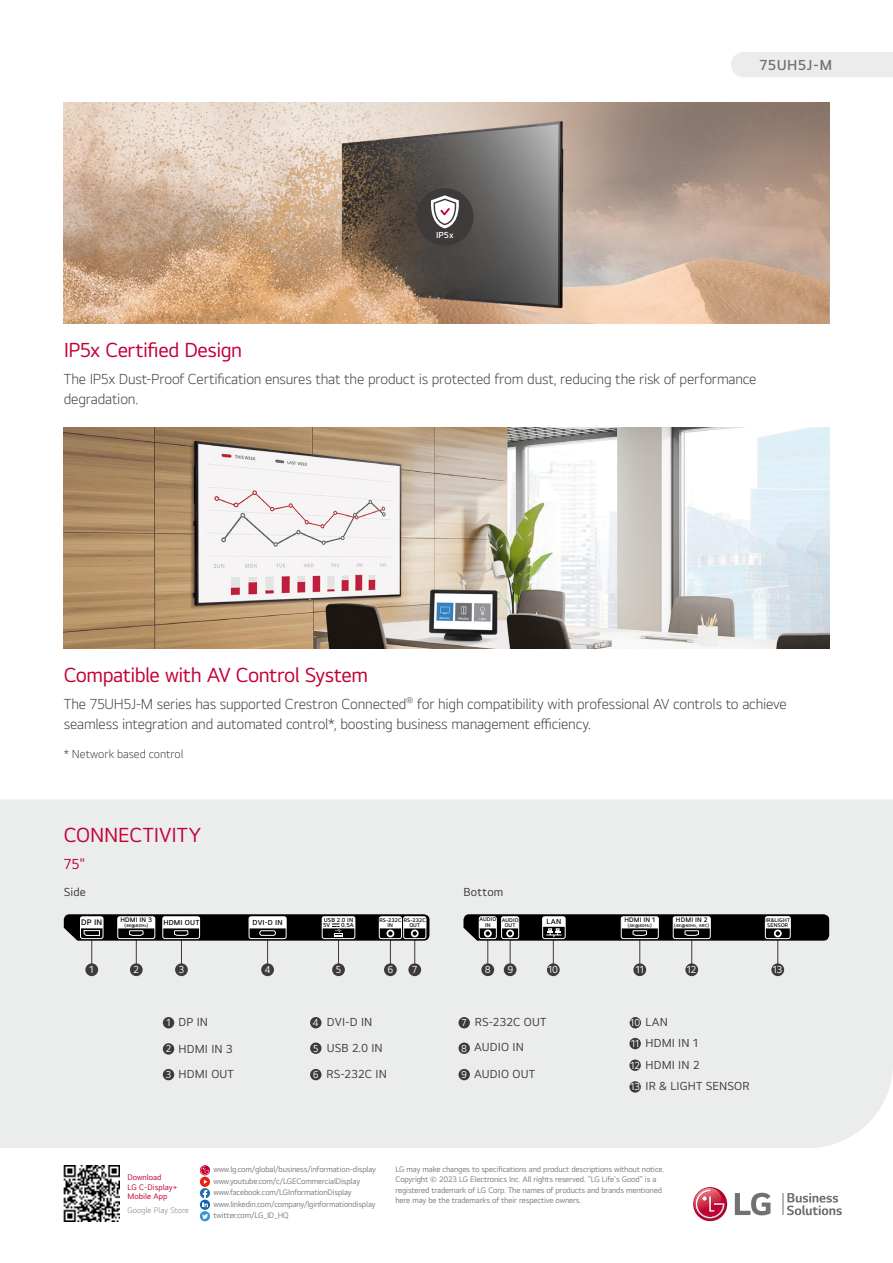
<style>
.page{position:relative;width:893px;height:1263px;background:#fff}
.page>*{position:absolute;margin:0;border:0;box-sizing:border-box;transform-origin:0 0}
.t1{font:21px "LGEI Text TTF";letter-spacing:-.025em;color:#c30037}
.t2{font:21px "LGEI Text TTF";letter-spacing:-.005em;color:#c30037}
.t3{font:300 15px/19.5px "LGEI Text TTF";letter-spacing:-.015em;color:#3e3a39}
.t4{font:600 15px "LGEI Text TTF";letter-spacing:.02em;color:#727171}
.t5{font:15px "LGEI Text TTF";color:#c30037}
.t6{font:12px/25.5px "LGEI Text TTF";letter-spacing:.01em;color:#3e3a39}
.t7{font:300 12px "LGEI Text TTF";letter-spacing:-.005em;color:#3e3a39}
.t8{font:10.5px/21.8px "LGEI Text TTF";letter-spacing:-.02em;color:#fff;scale:.95 1}
.t9{font:600 9px "LGEI Text TTF";color:#fff}
.t10{font:300 8.7px "LGEI Text TTF";color:#3e3a39}
.t11{font:8.25px/11.6px "LGEI Text TTF";letter-spacing:-.02em;color:#7d7d7d}
.t12{font:8.25px/9.8px "LGEI Text TTF";color:#c30037}
.t13{font:300 8.25px "LGEI Text TTF";color:#7d7d7d}
.t14{font:600 8.25px "LGEI Text TTF";color:#000}
.t15{font:600 7.5px "LGEI Text TTF";letter-spacing:.025em;color:#000}
.t16{font:600 6.75px "LGEI Text TTF";letter-spacing:.02em;color:#000}
.t17{font:600 6px/5.2px "LGEI Text TTF";letter-spacing:.02em;color:#000}
.t18{font:600 5.55px/5.2px "LGEI Text TTF";letter-spacing:.02em;color:#000}
.t19{font:600 4.5px "LGEI Text TTF";letter-spacing:.025em;color:#000}
.s1{font-size:3.15px}
.s2{font-size:10.5px;color:#fff}
</style>
<div class="page">
<div style="left:0;top:799px;width:893px;height:349px;background:#ebecec"></div>
<svg style="left:782px;top:1193px;width:60px;height:22px"></svg>
<svg style="left:735px;top:1193px;width:35px;height:22px"></svg>
<svg style="left:693px;top:1187px;width:34px;height:34px"></svg>
<svg style="left:694px;top:1188px;width:31px;height:31px"></svg>
<div style="left:200px;top:1177px;width:10px;height:10px;background:#e72410;border-radius:50%"></div>
<div style="left:200px;top:1211px;width:10px;height:10px;background:#3596d4;border-radius:50%"></div>
<svg style="left:202px;top:1214px;width:6px;height:5px"></svg>
<svg style="left:200px;top:1165px;width:10px;height:10px"></svg>
<svg style="left:201px;top:1166px;width:8px;height:8px"></svg>
<svg style="left:200px;top:1199px;width:10px;height:11px"></svg>
<svg style="left:200px;top:1180px;width:10px;height:27px"></svg>
<img style="left:64px;top:1165px;width:56px;height:56px">
<div style="left:310px;top:1017px;width:11px;height:11px;background:#3e3a39;border-radius:50%"></div>
<div style="left:310px;top:1042px;width:11px;height:12px;background:#3e3a39;border-radius:50%"></div>
<div style="left:310px;top:1069px;width:11px;height:11px;background:#3e3a39;border-radius:50%"></div>
<div style="left:163px;top:1069px;width:11px;height:11px;background:#3e3a39;border-radius:50%"></div>
<div style="left:163px;top:1043px;width:11px;height:11px;background:#3e3a39;border-radius:50%"></div>
<div style="left:163px;top:1017px;width:11px;height:11px;background:#3e3a39;border-radius:50%"></div>
<div style="left:458px;top:1017px;width:12px;height:11px;background:#3e3a39;border-radius:50%"></div>
<div style="left:458px;top:1042px;width:12px;height:12px;background:#3e3a39;border-radius:50%"></div>
<div style="left:458px;top:1069px;width:12px;height:11px;background:#3e3a39;border-radius:50%"></div>
<div style="left:630px;top:1017px;width:11px;height:11px;background:#3e3a39;border-radius:50%"></div>
<div style="left:629px;top:1038px;width:12px;height:11px;background:#3e3a39;border-radius:50%"></div>
<div style="left:629px;top:1059px;width:12px;height:12px;background:#3e3a39;border-radius:50%"></div>
<div style="left:629px;top:1081px;width:12px;height:12px;background:#3e3a39;border-radius:50%"></div>
<div style="left:731px;top:52px;width:162px;height:25px;background:#ebecec"></div>
<div style="left:481px;top:963px;width:13px;height:13px;background:#3e3a39;border-radius:50%"></div>
<div style="left:504px;top:963px;width:12px;height:13px;background:#3e3a39;border-radius:50%"></div>
<div style="left:547px;top:963px;width:13px;height:13px;background:#3e3a39;border-radius:50%"></div>
<div style="left:633px;top:963px;width:13px;height:13px;background:#3e3a39;border-radius:50%"></div>
<div style="left:685px;top:963px;width:13px;height:13px;background:#3e3a39;border-radius:50%"></div>
<div style="left:771px;top:963px;width:13px;height:13px;background:#3e3a39;border-radius:50%"></div>
<div style="left:85px;top:963px;width:13px;height:13px;background:#3e3a39;border-radius:50%"></div>
<div style="left:130px;top:963px;width:13px;height:13px;background:#3e3a39;border-radius:50%"></div>
<div style="left:175px;top:963px;width:13px;height:13px;background:#3e3a39;border-radius:50%"></div>
<div style="left:384px;top:963px;width:13px;height:13px;background:#3e3a39;border-radius:50%"></div>
<div style="left:332px;top:963px;width:13px;height:13px;background:#3e3a39;border-radius:50%"></div>
<div style="left:261px;top:963px;width:13px;height:13px;background:#3e3a39;border-radius:50%"></div>
<div style="left:408px;top:963px;width:13px;height:13px;background:#3e3a39;border-radius:50%"></div>
<img style="left:64px;top:102px;width:765px;height:221px">
<div style="left:416px;top:188px;width:57px;height:58px;background:#3e3a39;border-radius:50%"></div>
<svg style="left:431px;top:195px;width:28px;height:33px"></svg>
<img style="left:64px;top:427px;width:765px;height:221px">
<svg style="left:64px;top:914px;width:365px;height:52px;background:#9d9e9e"></svg>
<svg style="left:463px;top:914px;width:366px;height:52px;background:#939393"></svg>
<h1 class="t1" style="left:64px;top:337px;width:180px">IP5x Certified Design</h1>
<p class="t9" style="left:436px;top:230px;width:19px">IP5x</p>
<h2 class="t4" style="left:760px;top:56px;width:74px">75UH5J-M</h2>
<h2 class="t3" style="left:64px;top:369px;width:694px">The IP5x Dust-Proof Certification ensures that the product is protected from dust, reducing the risk of performance degradation.</h2>
<h1 class="t1" style="left:64px;top:662px;width:306px">Compatible with AV Control System</h1>
<h2 class="t3" style="left:64px;top:694px;width:344px">The 75UH5J-M series has supported Crestron Connected</h2>
<p class="t10" style="left:406px;top:694px;width:9px">®</p>
<h2 class="t3" style="left:64px;top:694px;width:724px;text-indent:353px">for high compatibility with professional AV controls to achieve seamless integration and automated control*, boosting business management efficiency.</h2>
<h3 class="t7" style="left:64px;top:747px;width:121px">* Network based control</h3>
<h1 class="t2" style="left:64px;top:822px;width:139px">CONNECTIVITY</h1>
<h2 class="t5" style="left:64px;top:854px;width:23px">75"</h2>
<h3 class="t6" style="left:64px;top:879px;width:24px">Side</h3>
<h3 class="t6" style="left:463px;top:879px;width:41px">Bottom</h3>
<p class="t14" style="left:81px;top:917px;width:23px">DP IN</p>
<p class="t16" style="left:120px;top:916px;width:33px">HDMI IN 3</p>
<p class="t19" style="left:124px;top:922px;width:25px">(4K@60H<span class="s1">Z</span>)</p>
<p class="t18" style="left:409px;top:922px;width:12px">OUT</p>
<p class="t18" style="left:479px;top:917px;width:18px;text-align:center">AUDIO<br>IN</p>
<p class="t18" style="left:502px;top:917px;width:18px;text-align:center">AUDIO<br>OUT</p>
<p class="t15" style="left:546px;top:917px;width:16px">LAN</p>
<p class="t16" style="left:624px;top:916px;width:32px">HDMI IN 1</p>
<p class="t15" style="left:163px;top:918px;width:37px">HDMI OUT</p>
<p class="t15" style="left:253px;top:918px;width:31px">DVI-D IN</p>
<p class="t17" style="left:323px;top:917px;width:32px">USB 2.0 IN<br>5V</p>
<p class="t17" style="left:341px;top:922px;width:14px">0.5A</p>
<p class="t18" style="left:388px;top:917px;width:40px;text-indent:-8px">RS-232C RS-232C<br>IN</p>
<p class="t19" style="left:628px;top:922px;width:25px">(4K@60H<span class="s1">Z</span>)</p>
<p class="t16" style="left:676px;top:916px;width:33px">HDMI IN 2</p>
<p class="t19" style="left:674px;top:922px;width:36px">(4K@60H<span class="s1">Z</span>, ARC)</p>
<p class="t18" style="left:765px;top:917px;width:26px">IR&amp;LIGHT<br>SENSOR</p>
<p class="t8" style="left:90px;top:958px;width:6px">1</p>
<p class="t8" style="left:134px;top:958px;width:7px">2</p>
<p class="t8" style="left:179px;top:958px;width:7px">3</p>
<p class="t8" style="left:265px;top:958px;width:8px">4</p>
<p class="t8" style="left:336px;top:958px;width:7px">5</p>
<p class="t8" style="left:387px;top:958px;width:8px">6</p>
<p class="t8" style="left:412px;top:958px;width:7px">7</p>
<p class="t8" style="left:485px;top:958px;width:8px">8</p>
<p class="t8" style="left:507px;top:958px;width:8px">9</p>
<p class="t8" style="left:548px;top:958px;width:12px">10</p>
<p class="t8" style="left:636px;top:958px;width:10px">11</p>
<p class="t8" style="left:687px;top:958px;width:12px">12</p>
<p class="t8" style="left:773px;top:958px;width:12px">13</p>
<h3 class="t6" style="left:166px;top:1009px;width:43px"><span class="s2">1</span> DP IN</h3>
<h3 class="t6" style="left:461px;top:1009px;width:87px"><span class="s2">7</span> RS-232C OUT<br><span class="s2">8</span> AUDIO IN</h3>
<h3 class="t6" style="left:461px;top:1061px;width:75px"><span class="s2">9</span> AUDIO OUT</h3>
<h3 class="t6" style="left:313px;top:1009px;width:71px"><span class="s2">4</span> DVI-D IN<br><span class="s2">5</span> USB 2.0 IN</h3>
<h3 class="t6" style="left:166px;top:1035px;width:68px"><span class="s2">2</span> HDMI IN 3</h3>
<h3 class="t6" style="left:166px;top:1061px;width:70px"><span class="s2">3</span> HDMI OUT</h3>
<h3 class="t6" style="left:313px;top:1061px;width:75px"><span class="s2">6</span> RS-232C IN</h3>
<h3 class="t6" style="left:630px;top:1012px;width:69px;line-height:20.9px"><span class="s2">10</span> LAN<br><span class="s2">11</span> HDMI IN 1</h3>
<p class="t8" style="left:630px;top:1054px;width:12px">12<br>13</p>
<h3 class="t6" style="left:645px;top:1054px;width:106px;line-height:21.3px">HDMI IN 2<br>IR &amp; LIGHT SENSOR</h3>
<p class="t12" style="left:128px;top:1172px;width:51px">Download<br>LG C-Display+<br>Mobile App</p>
<p class="t13" style="left:128px;top:1205px;width:63px">Google Play Store</p>
<p class="t11" style="left:213px;top:1163px;width:164px">www.lg.com/global/business/information-display www.youtube.com/c/LGECommercialDisplay www.facebook.com/LGInformationDisplay www.linkedin.com/company/lginformationdisplay twitter.com/LG_ID_HQ</p>
<p class="t11" style="left:395px;top:1163px;width:270px;line-height:10.5px">LG may make changes to specifications and product descriptions without notice.<br>Copyright © 2023 LG Electronics Inc. All rights reserved. “LG Life’s Good” is a registered trademark of LG Corp. The names of products and brands mentioned here may be the trademarks of their respective owners.</p>
</div>
